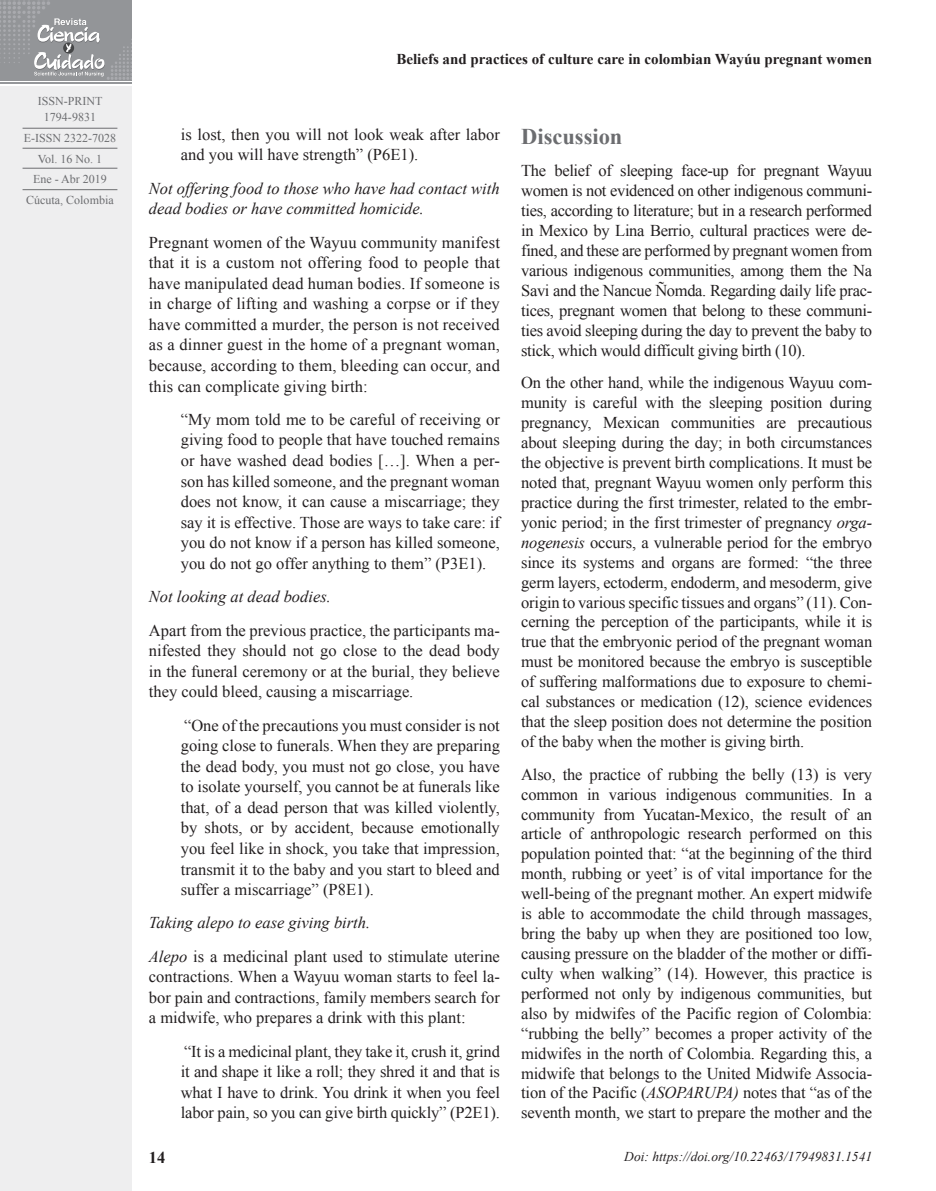
<style>
.page{position:relative;width:936px;height:1191px;background:#fff}
.page>*{position:absolute;margin:0;border:0;box-sizing:border-box;transform-origin:0 0}
.t1{font:700 22.5px "Times New Roman";color:#6c6d70}
.t2{font:16.5px/20px "Times New Roman";color:#231f20;text-align:justify}
.t3{font:italic 16.5px/20.5px "Times New Roman";color:#231f20}
.t4{font:700 16.5px "Times New Roman";color:#231f20}
.t5{font:700 15px "Times New Roman";color:#231f20}
.t6{font:italic 13.5px "Times New Roman";color:#231f20}
.t7{font:12px/20.7px "Times New Roman";color:#6c6d70;text-align:center}
.s1{font-style:italic}
</style>
<div class="page">
<div style="left:0;top:87px;width:132px;height:1104px;background:#eeeeef"></div>
<hr style="left:0;top:83px;width:132px;height:1px;background:#95979a">
<svg style="left:0;top:0;width:132px;height:81px;background:#9d9fa2"></svg>
<hr style="left:23px;top:128px;width:94px;height:1px;background:#6c6d70">
<hr style="left:23px;top:148px;width:94px;height:1px;background:#6c6d70">
<hr style="left:23px;top:168px;width:94px;height:1px;background:#6c6d70">
<hr style="left:23px;top:189px;width:94px;height:1px;background:#6c6d70">
<p class="t7" style="left:38px;top:92px;width:66px;line-height:16.5px">ISSN-PRINT<br>1794-9831</p>
<p class="t7" style="left:24px;top:127px;width:94px">E-ISSN 2322-7028<br>Vol. 16 No. 1<br>Ene - Abr 2019<br>Cúcuta, Colombia</p>
<p class="t5" style="left:396px;top:49px;width:477px">Beliefs and practices of culture care in colombian Wayúu pregnant women</p>
<p class="t2" style="left:181px;top:124px;width:320px;line-height:20.5px">is lost, then you will not look weak after labor and you will have strength” (P6E1).</p>
<p class="t3" style="left:149px;top:177px;width:352px">Not offering food to those who have had contact with dead bodies or have committed homicide.</p>
<p class="t2" style="left:149px;top:231px;width:352px;line-height:20.5px">Pregnant women of the Wayuu community manifest that it is a custom not offering food to people that have manipulated dead human bodies. If someone is in charge of lifting and washing a corpse or if they have committed a murder, the person is not received as a dinner guest in the home of a pregnant woman, because, according to them, bleeding can occur, and this can complicate giving birth:</p>
<p class="t2" style="left:181px;top:409px;width:320px;line-height:20.5px">“My mom told me to be careful of receiving or giving food to people that have touched remains or have washed dead bodies […]. When a per&shy;son has killed someone, and the pregnant woman does not know, it can cause a miscarriage; they say it is effective. Those are ways to take care: if you do not know if a person has killed someone, you do not go offer anything to them” (P3E1).</p>
<p class="t3" style="left:149px;top:586px;width:183px">Not looking at dead bodies.</p>
<p class="t2" style="left:149px;top:619px;width:352px;line-height:20.5px">Apart from the previous practice, the participants ma&shy;nifested they should not go close to the dead body in the funeral ceremony or at the burial, they believe they could bleed, causing a miscarriage.</p>
<p class="t2" style="left:181px;top:714px;width:320px;line-height:20.5px">“One of the precautions you must consider is not going close to funerals. When they are preparing the dead body, you must not go close, you have to isolate yourself, you cannot be at funerals like that, of a dead person that was killed violently, by shots, or by accident, because emotionally you feel like in shock, you take that impression, transmit it to the baby and you start to bleed and suffer a miscarriage” (P8E1).</p>
<p class="t2" style="left:149px;top:906px;width:352px;line-height:33.3px"><span class="s1">Taking alepo to ease giving birth.<br>Alepo</span> is a medicinal plant used to stimulate uterine</p>
<p class="t2" style="left:149px;top:966px;width:352px;line-height:20.5px">contractions. When a Wayuu woman starts to feel la&shy;bor pain and contractions, family members search for a midwife, who prepares a drink with this plant:</p>
<p class="t2" style="left:181px;top:1040px;width:320px;line-height:20.5px">“It is a medicinal plant, they take it, crush it, grind it and shape it like a roll; they shred it and that is what I have to drink. You drink it when you feel labor pain, so you can give birth quickly” (P2E1).</p>
<p class="t4" style="left:149px;top:1146px;width:18px">14</p>
<h1 class="t1" style="left:521px;top:121px;width:103px">Discussion</h1>
<p class="t2" style="left:521px;top:161px;width:352px">The belief of sleeping face-up for pregnant Wayuu women is not evidenced on other indigenous communi&shy;ties, according to literature; but in a research performed in Mexico by Lina Berrio, cultural practices were de&shy;fined, and these are performed by pregnant women from various indigenous communities, among them the Na Savi and the Nancue Ñomda. Regarding daily life prac&shy;tices, pregnant women that belong to these communi&shy;ties avoid sleeping during the day to prevent the baby to stick, which would difficult giving birth (10).</p>
<p class="t2" style="left:521px;top:372px;width:352px">On the other hand, while the indigenous Wayuu com&shy;munity is careful with the sleeping position during pregnancy, Mexican communities are precautious about sleeping during the day; in both circumstances the objective is prevent birth complications. It must be noted that, pregnant Wayuu women only perform this practice during the first trimester, related to the embr&shy;yonic period; in the first trimester of pregnancy <span class="s1">orga&shy;nogenesis</span> occurs, a vulnerable period for the embryo since its systems and organs are formed: “the three germ layers, ectoderm, endoderm, and mesoderm, give origin to various specific tissues and organs” (11). Con&shy;cerning the perception of the participants, while it is true that the embryonic period of the pregnant woman must be monitored because the embryo is susceptible of suffering malformations due to exposure to chemi&shy;cal substances or medication (12), science evidences that the sleep position does not determine the position of the baby when the mother is giving birth.</p>
<p class="t2" style="left:521px;top:764px;width:352px">Also, the practice of rubbing the belly (13) is very common in various indigenous communities. In a community from Yucatan-Mexico, the result of an article of anthropologic research performed on this population pointed that: “at the beginning of the third month, rubbing or yeet’ is of vital importance for the well-being of the pregnant mother. An expert midwife is able to accommodate the child through massages, bring the baby up when they are positioned too low, causing pressure on the bladder of the mother or diffi&shy;culty when walking” (14). However, this practice is performed not only by indigenous communities, but also by midwifes of the Pacific region of Colombia: “rubbing the belly” becomes a proper activity of the midwifes in the north of Colombia. Regarding this, a midwife that belongs to the United Midwife Associa&shy;tion of the Pacific (<span class="s1">ASOPARUPA)</span> notes that “as of the seventh month, we start to prepare the mother and the</p>
<p class="t6" style="left:624px;top:1147px;width:249px">Doi: https://doi.org/10.22463/17949831.1541</p>
</div>
